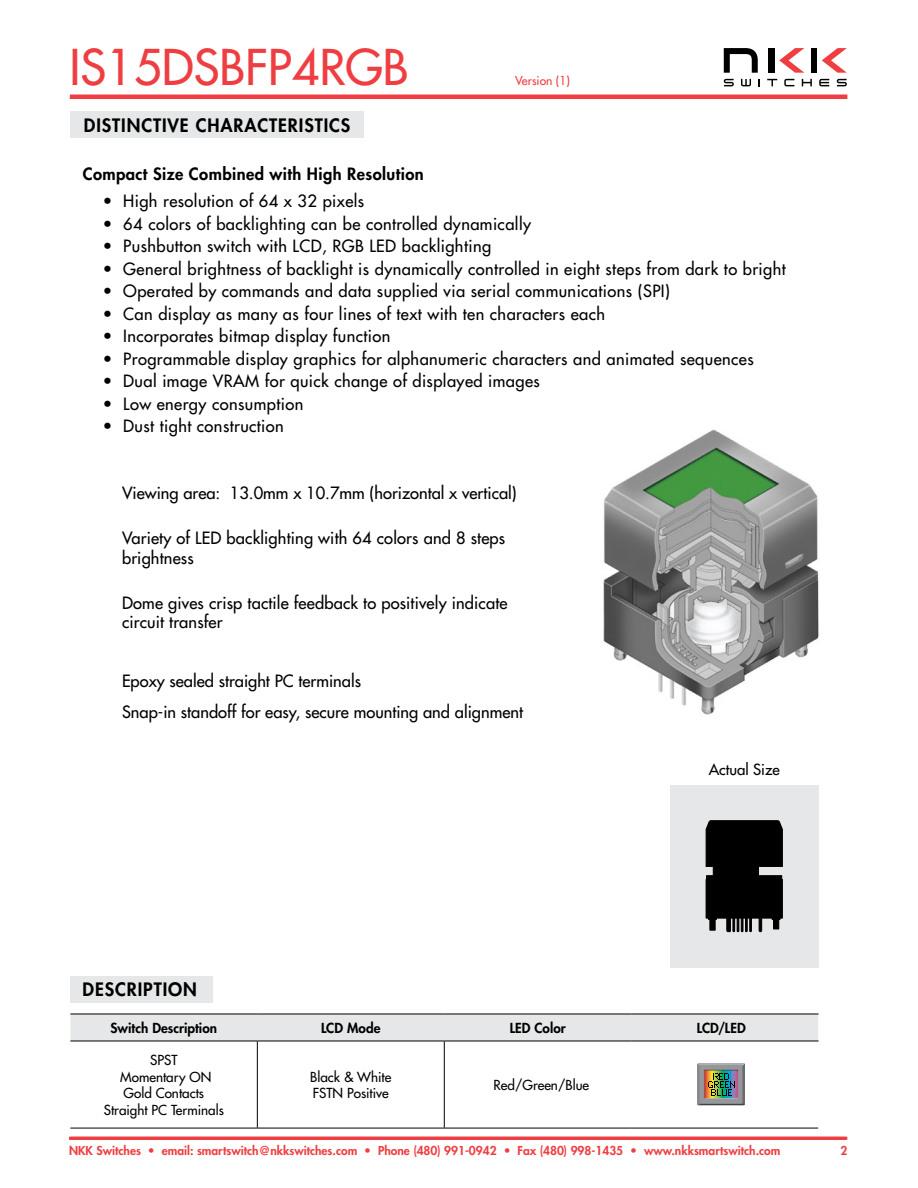
<style>
.page{position:relative;width:918px;height:1188px;background:#fff}
.page>*{position:absolute;margin:0;border:0;box-sizing:border-box;transform-origin:0 0}
.t1{font:500 48px "Futura Std";color:#ef3e42}
.t2{font:800 18px "Futura Std";letter-spacing:.05em;color:#000}
.t3{font:500 16.5px/19.8px "Futura Std";letter-spacing:.025em;color:#000}
.t4{font:500 16.5px/31.5px "Futura Std";color:#000}
.t5{font:800 16.5px "Futura Std";letter-spacing:.025em;color:#000}
.t6{font:500 15px "Futura Std";color:#000}
.t7{font:500 13.5px/16.5px "Futura Std";color:#000;text-align:center}
.t8{font:800 13.5px "Futura Std";letter-spacing:.005em;color:#000}
.t9{font:800 12px "Futura Std";color:#ef3e42}
.t10{font:500 12px "Futura Std";color:#ef3e42}
</style>
<div class="page">
<svg style="left:69px;top:1136px;width:779px;height:4px;background:#f1575a"></svg>
<div style="left:70px;top:94px;width:777px;height:5px;border:3px solid #ef3e42"></div>
<svg style="left:724px;top:48px;width:34px;height:25px"></svg>
<div style="left:811px;top:48px;width:6px;height:25px;background:#000"></div>
<div style="left:769px;top:48px;width:6px;height:25px;background:#000"></div>
<svg style="left:779px;top:48px;width:25px;height:25px"></svg>
<svg style="left:822px;top:48px;width:25px;height:25px"></svg>
<svg style="left:758px;top:79px;width:2px;height:7px"></svg>
<svg style="left:724px;top:79px;width:10px;height:7px"></svg>
<svg style="left:837px;top:79px;width:10px;height:7px"></svg>
<svg style="left:802px;top:79px;width:10px;height:7px"></svg>
<svg style="left:819px;top:79px;width:10px;height:7px"></svg>
<svg style="left:784px;top:79px;width:10px;height:7px"></svg>
<svg style="left:767px;top:79px;width:10px;height:7px"></svg>
<svg style="left:741px;top:79px;width:10px;height:7px"></svg>
<div style="left:70px;top:111px;width:294px;height:27px;background:#e6e7e8"></div>
<div style="left:670px;top:785px;width:148px;height:182px;background:#e6e7e8"></div>
<svg style="left:706px;top:875px;width:76px;height:4px"></svg>
<div style="left:706px;top:820px;width:77px;height:47px;background:#000"></div>
<div style="left:706px;top:879px;width:77px;height:39px;background:#000"></div>
<div style="left:713px;top:866px;width:46px;height:10px;background:#000"></div>
<svg style="left:708px;top:917px;width:9px;height:3px"></svg>
<svg style="left:710px;top:919px;width:6px;height:12px"></svg>
<div style="left:773px;top:919px;width:6px;height:10px;background:#000;border:1px solid #000"></div>
<svg style="left:758px;top:917px;width:4px;height:15px"></svg>
<svg style="left:726px;top:917px;width:26px;height:15px"></svg>
<img style="left:603px;top:429px;width:216px;height:286px">
<div style="left:70px;top:976px;width:143px;height:27px;background:#e6e7e8"></div>
<div style="left:70px;top:1015px;width:748px;height:26px;background:#e6e7e8"></div>
<hr style="left:444px;top:1128px;width:187px;height:1px;background:#000">
<hr style="left:631px;top:1128px;width:187px;height:1px;background:#000">
<hr style="left:257px;top:1128px;width:187px;height:1px;background:#000">
<hr style="left:444px;top:1041px;width:1px;height:87px;background:#000">
<hr style="left:257px;top:1014px;width:187px;height:1px;background:#000">
<hr style="left:444px;top:1014px;width:187px;height:1px;background:#000">
<hr style="left:631px;top:1014px;width:188px;height:1px;background:#000">
<hr style="left:257px;top:1041px;width:187px;height:1px;background:#000">
<hr style="left:444px;top:1041px;width:187px;height:1px;background:#000">
<hr style="left:631px;top:1041px;width:188px;height:1px;background:#000">
<hr style="left:70px;top:1014px;width:187px;height:1px;background:#000">
<hr style="left:70px;top:1041px;width:187px;height:1px;background:#000">
<hr style="left:257px;top:1041px;width:1px;height:87px;background:#000">
<hr style="left:70px;top:1128px;width:187px;height:1px;background:#000">
<svg style="left:698px;top:1063px;width:47px;height:42px;background:#7c8476"></svg>
<h1 class="t1" style="left:69px;top:37px;width:341px">IS15DSBFP4RGB</h1>
<p class="t10" style="left:515px;top:73px;width:56px">Version (1)</p>
<p class="t2" style="left:84px;top:114px;width:268px">DISTINCTIVE CHARACTERISTICS</p>
<p class="t5" style="left:83px;top:164px;width:343px">Compact Size Combined with High Resolution</p>
<p class="t3" style="left:103px;top:191px;width:263px">• High resolution of 64 x 32 pixels</p>
<p class="t3" style="left:103px;top:214px;width:430px">• 64 colors of backlighting can be controlled dynamically</p>
<p class="t3" style="left:103px;top:236px;width:390px">• Pushbutton switch with LCD, RGB LED backlighting</p>
<p class="t3" style="left:103px;top:259px;width:684px">• General brightness of backlight is dynamically controlled in eight steps from dark to bright</p>
<p class="t3" style="left:103px;top:281px;width:569px">• Operated by commands and data supplied via serial communications (SPI)</p>
<p class="t3" style="left:103px;top:304px;width:504px">• Can display as many as four lines of text with ten characters each</p>
<p class="t3" style="left:103px;top:326px;width:289px">• Incorporates bitmap display function</p>
<p class="t3" style="left:103px;top:349px;width:652px">• Programmable display graphics for alphanumeric characters and animated sequences</p>
<p class="t3" style="left:103px;top:371px;width:438px">• Dual image VRAM for quick change of displayed images</p>
<p class="t3" style="left:103px;top:394px;width:202px">• Low energy consumption</p>
<p class="t3" style="left:103px;top:416px;width:182px">• Dust tight construction</p>
<p class="t4" style="left:122px;top:477px;width:396px">Viewing area: 13.0mm x 10.7mm (horizontal x vertical)</p>
<p class="t3" style="left:122px;top:528px;width:385px">Variety of LED backlighting with 64 colors and 8 steps brightness</p>
<p class="t3" style="left:122px;top:593px;width:387px">Dome gives crisp tactile feedback to positively indicate circuit transfer</p>
<p class="t4" style="left:122px;top:665px;width:402px">Epoxy sealed straight PC terminals<br>Snap-in standoff for easy, secure mounting and alignment</p>
<p class="t6" style="left:709px;top:760px;width:73px">Actual Size</p>
<p class="t2" style="left:83px;top:978px;width:116px">DESCRIPTION</p>
<p class="t8" style="left:111px;top:1020px;width:108px">Switch Description</p>
<p class="t8" style="left:321px;top:1020px;width:61px">LCD Mode</p>
<p class="t8" style="left:510px;top:1020px;width:57px">LED Color</p>
<p class="t8" style="left:697px;top:1020px;width:50px">LCD/LED</p>
<p class="t7" style="left:104px;top:1052px;width:122px">SPST<br>Momentary ON<br>Gold Contacts<br>Straight PC Terminals</p>
<p class="t7" style="left:310px;top:1069px;width:83px;text-align:left">Black &amp; White<br>FSTN Positive</p>
<p class="t7" style="left:494px;top:1077px;width:97px">Red/Green/Blue</p>
<p class="t9" style="left:69px;top:1143px;width:713px">NKK Switches • email: smartswitch@nkkswitches.com • Phone (480) 991-0942 • Fax (480) 998-1435 • www.nkksmartswitch.com</p>
<p class="t9" style="left:840px;top:1143px;width:8px">2</p>
</div>
